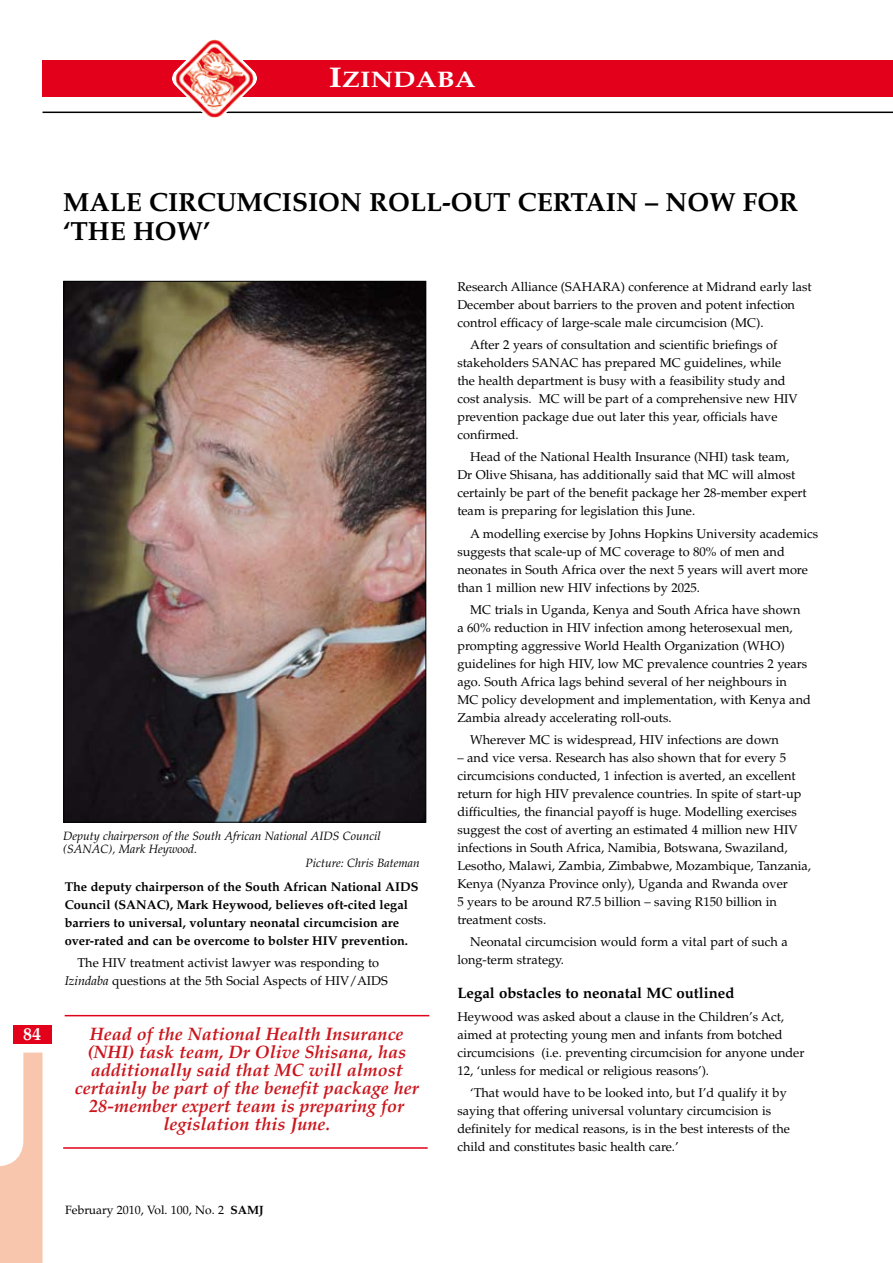
<style>
.page{position:relative;width:893px;height:1263px;background:#fff}
.page>*{position:absolute;margin:0;border:0;box-sizing:border-box;transform-origin:0 0}
.t1{font:700 26.25px "Palatino";color:#000}
.t2{font:700 22.5px "Palatino";color:#fff;scale:1.2 1}
.t3{font:italic 700 18px/18px "Palatino";color:#cb161d;text-align:center}
.t4{font:700 18px "Palatino";color:#fff}
.t5{font:700 15px "Palatino";color:#000}
.t6{font:12.75px/18px "Palatino";color:#000}
.t7{font:700 12.75px/18px "Palatino";color:#000}
.t8{font:italic 12px "Palatino";color:#000}
.t9{font:12px "Palatino";color:#000}
.s1{font-size:28.5px}
.s2{font-style:italic}
.s3{font-weight:700}
</style>
<div class="page">
<div style="left:43px;top:60px;width:850px;height:37px;background:#e2001a"></div>
<svg style="left:0;top:1052px;width:43px;height:211px"></svg>
<hr style="left:43px;top:112px;width:850px;height:1px;background:#000">
<img style="left:172px;top:39px;width:85px;height:79px">
<div style="left:14px;top:1024px;width:38px;height:19px;background:#e2001a"></div>
<hr style="left:65px;top:1015px;width:364px;height:1px;background:#e2001a">
<hr style="left:63px;top:1147px;width:365px;height:2px;background:#e2001a">
<img style="left:65px;top:283px;width:359px;height:537px">
<h2 class="t2" style="left:329px;top:67px;width:124px"><span class="s1">I</span>ZINDABA</h2>
<h3 class="t4" style="left:23px;top:1023px;width:19px">84</h3>
<h1 class="t1" style="left:63px;top:187px;width:541px">Male circumcision roll-out certain</h1>
<h1 class="t1" style="left:645px;top:187px;width:154px">– now for</h1>
<h1 class="t1" style="left:63px;top:216px;width:149px">‘the how’</h1>
<p class="t8" style="left:63px;top:829px;width:319px">Deputy chairperson of the South African National AIDS Council</p>
<p class="t8" style="left:63px;top:842px;width:135px">(SANAC), Mark Heywood.</p>
<p class="t8" style="left:306px;top:856px;width:116px">Picture: Chris Bateman</p>
<p class="t7" style="left:65px;top:878px;width:355px">The deputy chairperson of the South African National AIDS Council (SANAC), Mark Heywood, believes oft-cited legal barriers to universal, voluntary neonatal circumcision are over-rated and can be overcome to bolster HIV prevention.</p>
<p class="t6" style="left:65px;top:954px;width:325px;text-align:center">The HIV treatment activist lawyer was responding to<br><span class="s2">Izindaba</span> questions at the 5th Social Aspects of HIV/AIDS</p>
<h3 class="t3" style="left:75px;top:1025px;width:345px">Head of the National Health Insurance (NHI) task team, Dr Olive Shisana, has additionally said that MC will almost certainly be part of the benefit package her 28-member expert team is preparing for legislation this June.</h3>
<p class="t9" style="left:65px;top:1203px;width:200px">February 2010, Vol. 100, No. 2 <span class="s3">SAMJ</span></p>
<p class="t6" style="left:457px;top:278px;width:356px">Research Alliance (SAHARA) conference at Midrand early last<br>December about barriers to the proven and potent infection control efficacy of large-scale male circumcision (MC).</p>
<p class="t6" style="left:457px;top:336px;width:342px;text-indent:13px">After 2 years of consultation and scientific briefings of stakeholders SANAC has prepared MC guidelines, while the health department is busy with a feasibility study and cost analysis. MC will be part of a comprehensive new HIV prevention package due out later this year, officials have confirmed.</p>
<p class="t6" style="left:457px;top:448px;width:351px;text-indent:13px">Head of the National Health Insurance (NHI) task team, Dr Olive Shisana, has additionally said that MC will almost certainly be part of the benefit package her 28-member expert team is preparing for legislation this June.</p>
<p class="t6" style="left:457px;top:525px;width:362px;text-indent:13px">A modelling exercise by Johns Hopkins University academics suggests that scale-up of MC coverage to 80% of men and neonates in South Africa over the next 5 years will avert more than 1 million new HIV infections by 2025.</p>
<p class="t6" style="left:457px;top:601px;width:355px;text-indent:13px">MC trials in Uganda, Kenya and South Africa have shown<br>a 60% reduction in HIV infection among heterosexual men, prompting aggressive World Health Organization (WHO) guidelines for high HIV, low MC prevalence countries 2 years ago. South Africa lags behind several of her neighbours in MC policy development and implementation, with Kenya and Zambia already accelerating roll-outs.</p>
<p class="t6" style="left:470px;top:731px;width:310px">Wherever MC is widespread, HIV infections are down</p>
<p class="t6" style="left:457px;top:749px;width:355px">– and vice versa. Research has also shown that for every 5 circumcisions conducted, 1 infection is averted, an excellent return for high HIV prevalence countries. In spite of start-up difficulties, the financial payoff is huge. Modelling exercises suggest the cost of averting an estimated 4 million new HIV infections in South Africa, Namibia, Botswana, Swaziland, Lesotho, Malawi, Zambia, Zimbabwe, Mozambique, Tanzania, Kenya (Nyanza Province only), Uganda and Rwanda over<br>5 years to be around R7.5 billion – saving R150 billion in treatment costs.</p>
<p class="t6" style="left:457px;top:933px;width:332px;text-indent:13px">Neonatal circumcision would form a vital part of such a long-term strategy.</p>
<p class="t5" style="left:457px;top:984px;width:279px">Legal obstacles to neonatal MC outlined</p>
<p class="t6" style="left:457px;top:1007px;width:349px">Heywood was asked about a clause in the Children’s Act, aimed at protecting young men and infants from botched circumcisions (i.e. preventing circumcision for anyone under 12, ‘unless for medical or religious reasons’).</p>
<p class="t6" style="left:457px;top:1084px;width:334px;text-indent:13px">‘That would have to be looked into, but I’d qualify it by saying that offering universal voluntary circumcision is definitely for medical reasons, is in the best interests of the child and constitutes basic health care.’</p>
</div>
